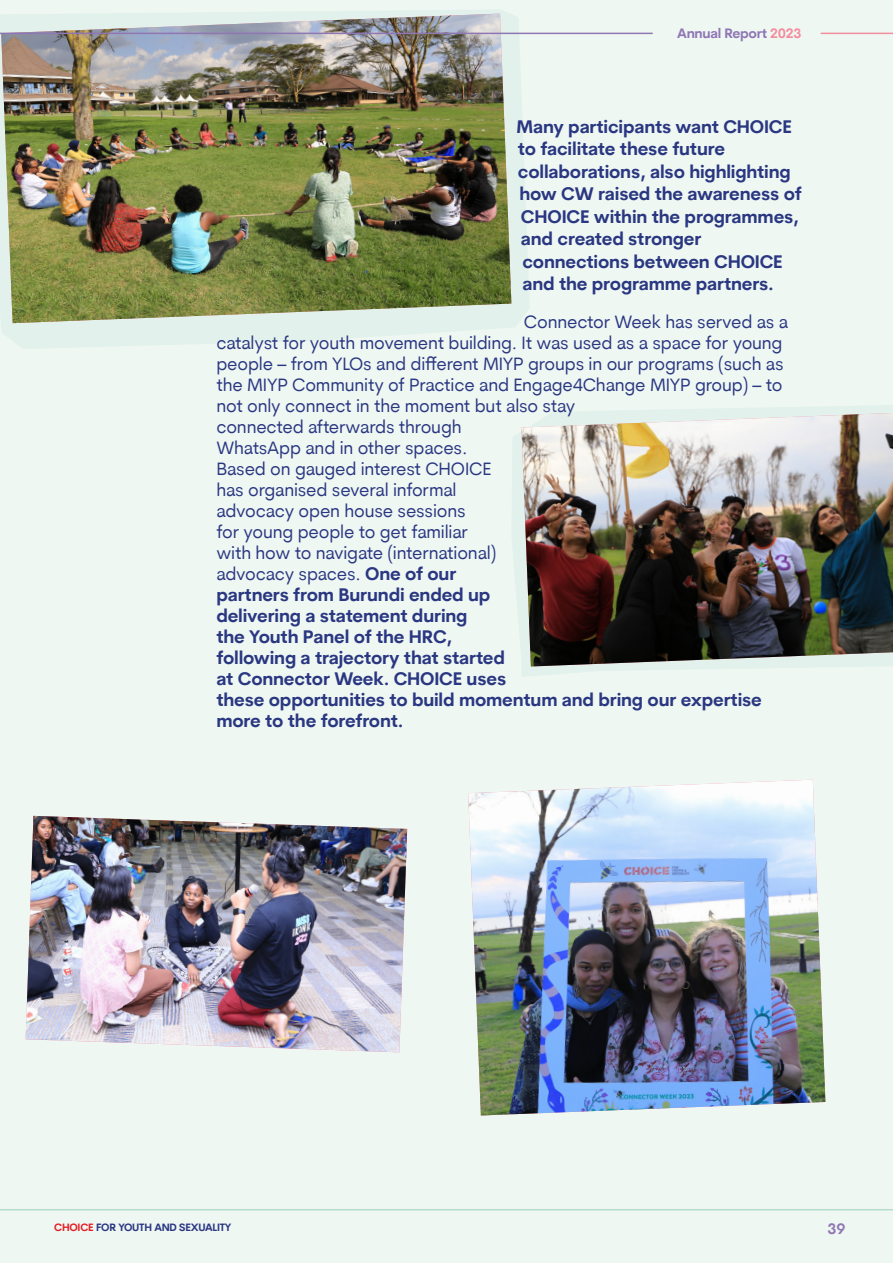
<style>
.page{position:relative;width:893px;height:1263px;background:#eff7f3}
.page>*{position:absolute;margin:0;border:0;box-sizing:border-box;transform-origin:0 0}
.P{font:18px/21px "Cerebri Sans Pro";letter-spacing:-.01em;color:#2a3781}
.P-2{font:700 18px/22.5px "Cerebri Sans Pro";letter-spacing:-.01em;color:#2a3781}
.t1{font:700 15px "Cerebri Sans Pro";color:#9077b4}
.t2{font:700 13.5px "Cerebri Sans Pro";letter-spacing:-.02em;color:#9077b4}
.t3{font:700 10.5px "Cerebri Sans Pro";letter-spacing:-.02em;color:#2a3781}
.s1{color:#f48d9e}
.s2{font-weight:700}
.s3{color:#e41f26}
</style>
<div class="page">
<svg style="left:512px;top:405px;width:381px;height:272px"></svg>
<svg style="left:0;top:10px;width:530px;height:339px;fill:#e2f1eb"></svg>
<img style="left:468px;top:780px;width:357px;height:335px">
<img style="left:521px;top:413px;width:372px;height:253px">
<img style="left:1px;top:14px;width:510px;height:309px">
<img style="left:26px;top:816px;width:381px;height:236px">
<hr style="left:0;top:33px;width:653px;height:1px;background:#9077b4">
<hr style="left:0;top:1209px;width:893px;height:1px;background:#b5dccf">
<hr style="left:821px;top:33px;width:72px;height:1px;background:#f48d9e">
<p class="t2" style="left:677px;top:24px;width:126px">Annual Report <span class="s1">2023</span></p>
<p class="P-2" style="left:516px;top:114px;width:287px">Many participants want CHOICE to facilitate these future collaborations, also highlighting how CW raised the awareness of<br>CHOICE within the programmes, and created stronger connections between CHOICE and the programme partners.</p>
<p class="P" style="left:216px;top:311px;width:573px;text-indent:308px">Connector Week has served as a catalyst for youth movement building. It was used as a space for young people – from YLOs and different MIYP groups in our programs (such as the MIYP Community of Practice and Engage4Change MIYP group) – to not only connect in the moment but also stay<br>connected afterwards through<br>WhatsApp and in other spaces.<br>Based on gauged interest CHOICE<br>has organised several informal<br>advocacy open house sessions<br>for young people to get familiar<br>with how to navigate (international)<br>advocacy spaces. <span class="s2">One of our<br>partners from Burundi ended up<br>delivering a statement during<br>the Youth Panel of the HRC,<br>following a trajectory that started<br>at Connector Week. CHOICE uses<br>these opportunities to build momentum and bring our expertise more to the forefront.</span></p>
<p class="t3" style="left:54px;top:1219px;width:179px"><span class="s3">CHOICE</span> FOR YOUTH AND SEXUALITY</p>
<p class="t1" style="left:827px;top:1218px;width:19px">39</p>
</div>
